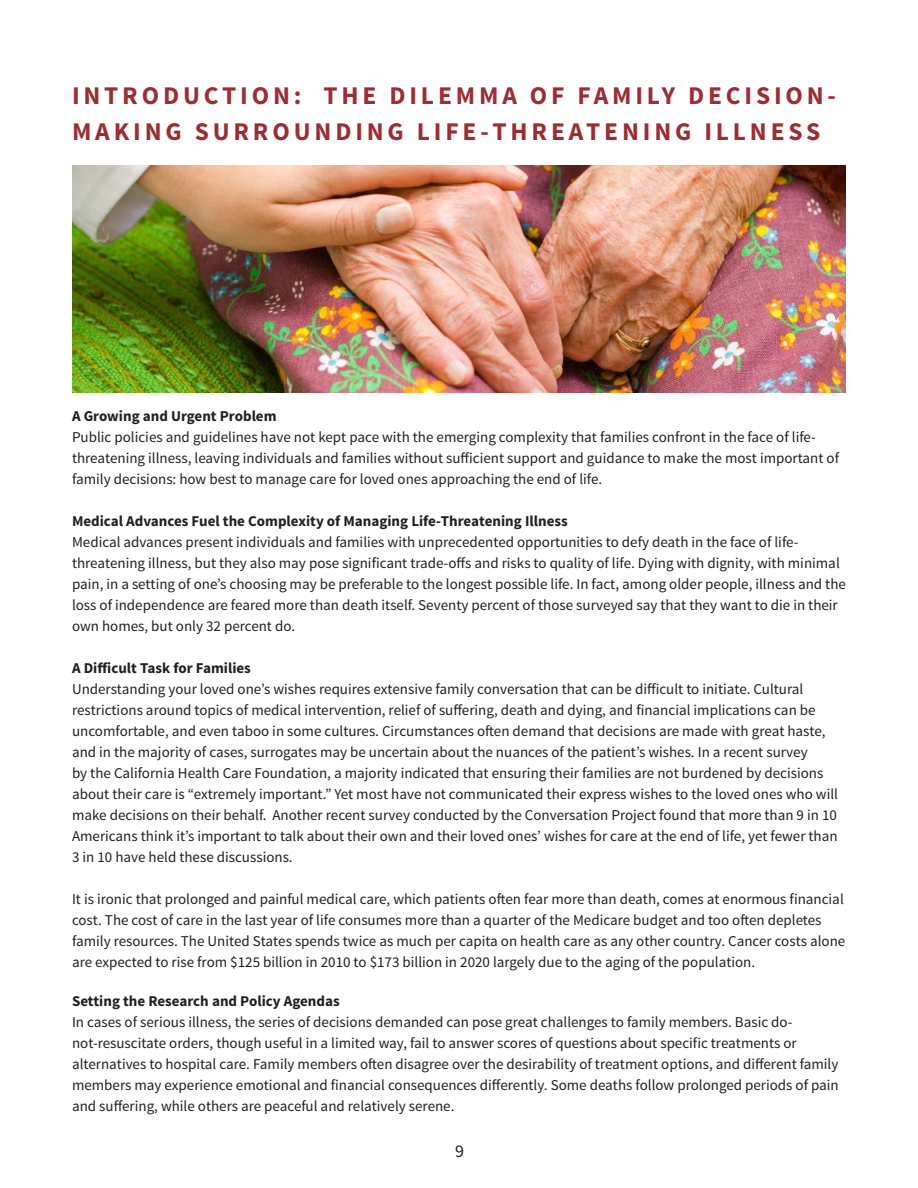
<style>
.page{position:relative;width:918px;height:1188px;background:#fff}
.page>*{position:absolute;margin:0;border:0;box-sizing:border-box;transform-origin:0 0}
.t1{font:700 25.5px/36px "Source Sans Pro";letter-spacing:.15em;color:#9d2d32}
.t2{font:18px "Source Sans Pro";color:#231f20}
.t3{font:15px/21px "Source Sans Pro";color:#231f20}
.t4{font:700 15px "Source Sans Pro";color:#231f20}
</style>
<div class="page">
<img style="left:72px;top:166px;width:774px;height:226px">
<p class="t1" style="left:72px;top:78px;width:766px">INTRODUCTION: THE DILEMMA OF FAMILY DECISION-<br>MAKING SURROUNDING LIFE-THREATENING ILLNESS</p>
<p class="t4" style="left:72px;top:406px;width:206px">A Growing and Urgent Problem</p>
<p class="t3" style="left:72px;top:427px;width:769px">Public policies and guidelines have not kept pace with the emerging complexity that families confront in the face of life&shy;threatening illness, leaving individuals and families without sufficient support and guidance to make the most important of family decisions: how best to manage care for loved ones approaching the end of life.</p>
<p class="t4" style="left:72px;top:511px;width:497px">Medical Advances Fuel the Complexity of Managing Life-Threatening Illness</p>
<p class="t3" style="left:72px;top:532px;width:775px">Medical advances present individuals and families with unprecedented opportunities to defy death in the face of life&shy;threatening illness, but they also may pose significant trade-offs and risks to quality of life. Dying with dignity, with minimal pain, in a setting of one’s choosing may be preferable to the longest possible life. In fact, among older people, illness and the loss of independence are feared more than death itself. Seventy percent of those surveyed say that they want to die in their own homes, but only 32 percent do.</p>
<p class="t4" style="left:72px;top:658px;width:180px">A Difficult Task for Families</p>
<p class="t3" style="left:72px;top:679px;width:768px">Understanding your loved one’s wishes requires extensive family conversation that can be difficult to initiate. Cultural restrictions around topics of medical intervention, relief of suffering, death and dying, and financial implications can be uncomfortable, and even taboo in some cultures. Circumstances often demand that decisions are made with great haste, and in the majority of cases, surrogates may be uncertain about the nuances of the patient’s wishes. In a recent survey<br>by the California Health Care Foundation, a majority indicated that ensuring their families are not burdened by decisions about their care is “extremely important.” Yet most have not communicated their express wishes to the loved ones who will make decisions on their behalf. Another recent survey conducted by the Conversation Project found that more than 9 in 10<br>Americans think it’s important to talk about their own and their loved ones’ wishes for care at the end of life, yet fewer than 3 in 10 have held these discussions.</p>
<p class="t3" style="left:72px;top:889px;width:775px">It is ironic that prolonged and painful medical care, which patients often fear more than death, comes at enormous financial cost. The cost of care in the last year of life consumes more than a quarter of the Medicare budget and too often depletes family resources. The United States spends twice as much per capita on health care as any other country. Cancer costs alone are expected to rise from $125 billion in 2010 to $173 billion in 2020 largely due to the aging of the population.</p>
<p class="t4" style="left:72px;top:991px;width:269px">Setting the Research and Policy Agendas</p>
<p class="t3" style="left:72px;top:1012px;width:768px">In cases of serious illness, the series of decisions demanded can pose great challenges to family members. Basic do&shy;not-resuscitate orders, though useful in a limited way, fail to answer scores of questions about specific treatments or alternatives to hospital care. Family members often disagree over the desirability of treatment options, and different family members may experience emotional and financial consequences differently. Some deaths follow prolonged periods of pain and suffering, while others are peaceful and relatively serene.</p>
<p class="t2" style="left:455px;top:1139px;width:10px">9</p>
</div>
